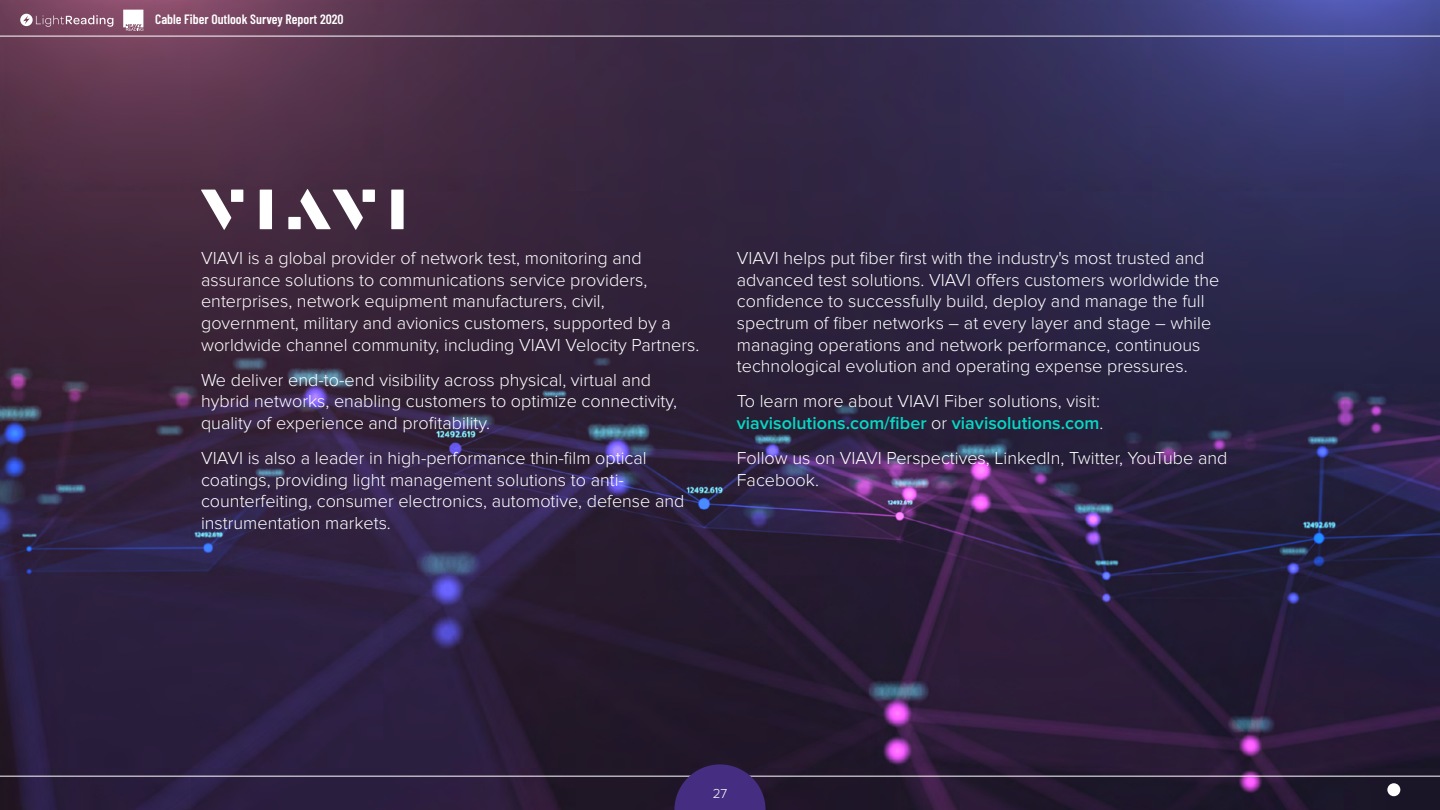
<style>
.page{position:relative;width:1440px;height:810px;background:#fff}
.page>*{position:absolute;margin:0;border:0;box-sizing:border-box;transform-origin:0 0}
.t1{font:300 18px/21.6px "Proxima Nova";color:#fff}
.t2{font:600 13.5px "Barlow Condensed";color:#fff}
.t3{font:300 13.5px "Proxima Nova";color:#fff}
.s1{font-weight:600;color:#04d9c4}
</style>
<div class="page">
<img style="left:0;top:0;width:1440px;height:810px">
<svg style="left:201px;top:190px;width:30px;height:40px"></svg>
<div style="left:231px;top:190px;width:12px;height:12px;background:#fff"></div>
<div style="left:260px;top:190px;width:12px;height:39px;background:#fff"></div>
<div style="left:363px;top:190px;width:12px;height:12px;background:#fff"></div>
<div style="left:391px;top:190px;width:13px;height:39px;background:#fff"></div>
<svg style="left:300px;top:189px;width:63px;height:41px"></svg>
<div style="left:288px;top:217px;width:13px;height:12px;background:#fff"></div>
<hr style="left:0;top:776px;width:1440px;height:1px;background:#fff">
<hr style="left:0;top:36px;width:1440px;height:1px;background:#fff">
<svg style="left:674px;top:764px;width:92px;height:46px;background:#3e2a6e"></svg>
<svg style="left:20px;top:14px;width:93px;height:13px"></svg>
<svg style="left:123px;top:10px;width:20px;height:21px"></svg>
<div style="left:1387px;top:783px;width:13px;height:13px;background:#fff;border-radius:50%"></div>
<p class="t2" style="left:155px;top:10px;width:190px">Cable Fiber Outlook Survey Report 2020</p>
<p class="t1" style="left:201px;top:248px;width:500px">VIAVI is a global provider of network test, monitoring and assurance solutions to communications service providers, enterprises, network equipment manufacturers, civil, government, military and avionics customers, supported by a worldwide channel community, including VIAVI Velocity Partners.</p>
<p class="t1" style="left:201px;top:369px;width:478px">We deliver end-to-end visibility across physical, virtual and hybrid networks, enabling customers to optimize connectivity, quality of experience and profitability.</p>
<p class="t1" style="left:201px;top:447px;width:485px">VIAVI is also a leader in high-performance thin-film optical coatings, providing light management solutions to anti&shy;counterfeiting, consumer electronics, automotive, defense and instrumentation markets.</p>
<p class="t1" style="left:737px;top:248px;width:484px">VIAVI helps put fiber first with the industry's most trusted and advanced test solutions. VIAVI offers customers worldwide the confidence to successfully build, deploy and manage the full spectrum of fiber networks – at every layer and stage – while managing operations and network performance, continuous technological evolution and operating expense pressures.</p>
<p class="t1" style="left:737px;top:391px;width:368px">To learn more about VIAVI Fiber solutions, visit: <span class="s1">viavisolutions.com/fiber</span> or <span class="s1">viavisolutions.com</span>.</p>
<p class="t1" style="left:737px;top:447px;width:492px">Follow us on VIAVI Perspectives, LinkedIn, Twitter, YouTube and<br>Facebook.</p>
<p class="t3" style="left:713px;top:786px;width:16px">27</p>
</div>
